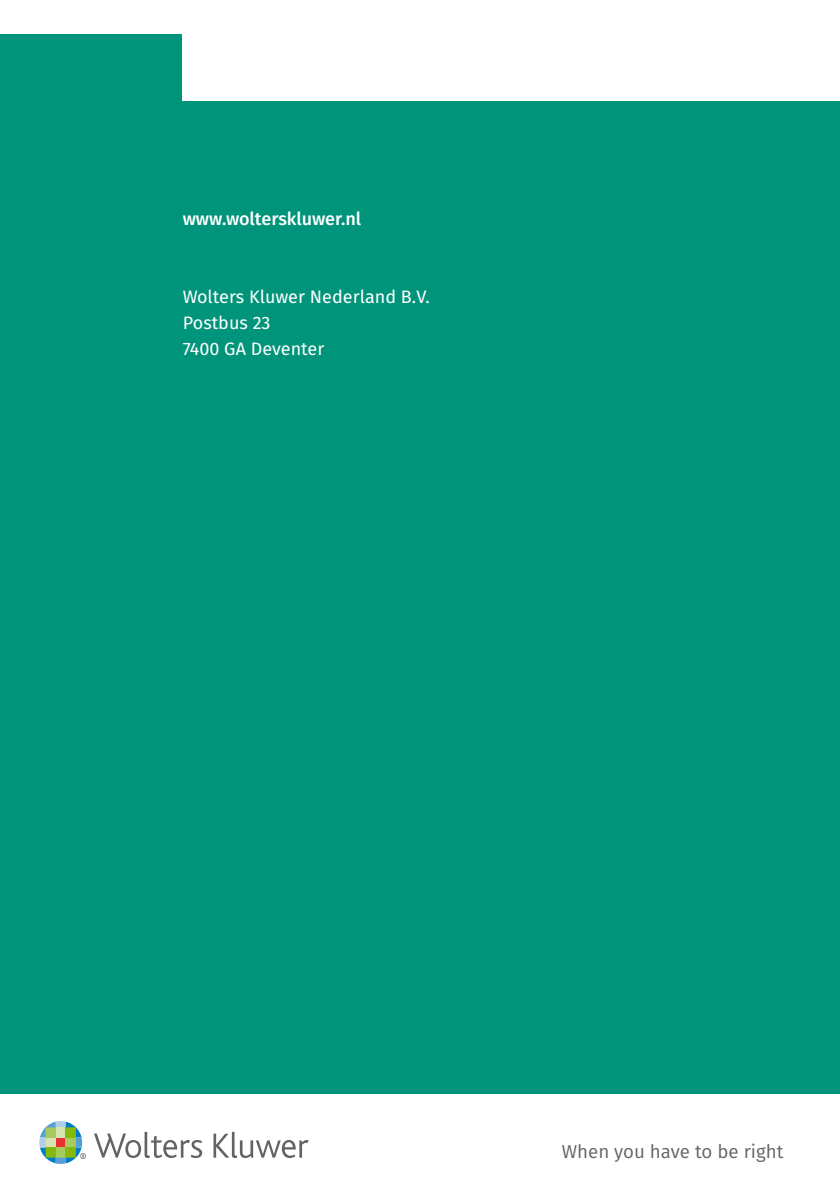
<style>
.page{position:relative;width:840px;height:1191px;background:#fff}
.page>*{position:absolute;margin:0;border:0;box-sizing:border-box;transform-origin:0 0}
.t1{font:18.8px "Fira Sans";color:#636267}
.t2{font:18px "Fira Sans";color:#fff}
.t3{font:500 18px "Fira Sans";color:#fff}
</style>
<div class="page">
<svg style="left:94px;top:1131px;width:108px;height:27px"></svg>
<svg style="left:213px;top:1131px;width:95px;height:27px"></svg>
<svg style="left:39px;top:1121px;width:47px;height:42px"></svg>
<div style="left:0;top:34px;width:839px;height:1060px;background:#00947a"></div>
<div style="left:183px;top:0;width:656px;height:101px;background:#fff"></div>
<p class="t3" style="left:183px;top:204px;width:180px">www.wolterskluwer.nl</p>
<p class="t2" style="left:183px;top:283px;width:248px">Wolters Kluwer Nederland B.V.</p>
<p class="t2" style="left:183px;top:309px;width:89px">Postbus 23</p>
<p class="t2" style="left:183px;top:335px;width:143px">7400 GA Deventer</p>
<p class="t1" style="left:561px;top:1137px;width:223px">When you have to be right</p>
</div>
